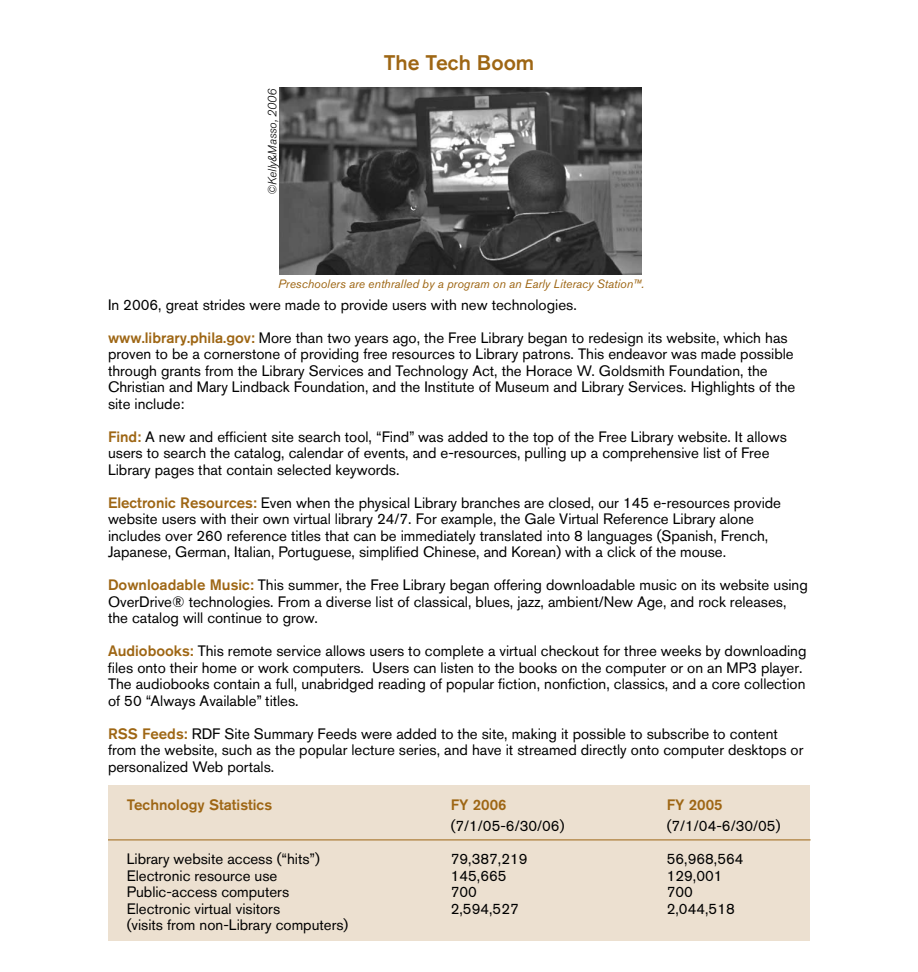
<style>
.page{position:relative;width:918px;height:972px;background:#fff}
.page>*{position:absolute;margin:0;border:0;box-sizing:border-box;transform-origin:0 0}
.t1{font:500 21px "Akzidenz Grotesk BQ";color:#9e6614}
.t2{font:15px/16.5px "Akzidenz Grotesk BQ";color:#000}
.t3{font:500 15px "Akzidenz Grotesk BQ";color:#9e6614}
.t4{font:italic 12px "Akzidenz Grotesk BQ";color:#9e6614}
.t5{font:italic 300 12px "Akzidenz Grotesk BQ";color:#000}
.s1{font-weight:500;color:#9e6614}
</style>
<div class="page">
<img style="left:280px;top:87px;width:361px;height:187px">
<div style="left:108px;top:785px;width:702px;height:155px;background:#ece0d0"></div>
<hr style="left:108px;top:840px;width:703px;height:1px;background:#9e6614">
<p class="t5" style="left:266px;top:195px;width:108px;rotate:-90deg">©Kelly&amp;Masso, 2006</p>
<h1 class="t1" style="left:384px;top:50px;width:152px">The Tech Boom</h1>
<p class="t4" style="left:278px;top:277px;width:368px">Preschoolers are enthralled by a program on an Early Literacy Station™.</p>
<p class="t2" style="left:108px;top:296px;width:470px">In 2006, great strides were made to provide users with new technologies.</p>
<p class="t2" style="left:108px;top:329px;width:689px"><span class="s1">www.library.phila.gov:</span> More than two years ago, the Free Library began to redesign its website, which has proven to be a cornerstone of providing free resources to Library patrons. This endeavor was made possible through grants from the Library Services and Technology Act, the Horace W. Goldsmith Foundation, the Christian and Mary Lindback Foundation, and the Institute of Museum and Library Services. Highlights of the site include:</p>
<p class="t2" style="left:108px;top:428px;width:680px"><span class="s1">Find:</span> A new and efficient site search tool, “Find” was added to the top of the Free Library website. It allows users to search the catalog, calendar of events, and e-resources, pulling up a comprehensive list of Free<br>Library pages that contain selected keywords.</p>
<p class="t2" style="left:108px;top:494px;width:675px"><span class="s1">Electronic Resources:</span> Even when the physical Library branches are closed, our 145 e-resources provide website users with their own virtual library 24/7. For example, the Gale Virtual Reference Library alone includes over 260 reference titles that can be immediately translated into 8 languages (Spanish, French, Japanese, German, Italian, Portuguese, simplified Chinese, and Korean) with a click of the mouse.</p>
<p class="t2" style="left:108px;top:577px;width:701px"><span class="s1">Downloadable Music:</span> This summer, the Free Library began offering downloadable music on its website using<br>OverDrive® technologies. From a diverse list of classical, blues, jazz, ambient/New Age, and rock releases, the catalog will continue to grow.</p>
<p class="t2" style="left:108px;top:643px;width:700px"><span class="s1">Audiobooks:</span> This remote service allows users to complete a virtual checkout for three weeks by downloading files onto their home or work computers. Users can listen to the books on the computer or on an MP3 player.<br>The audiobooks contain a full, unabridged reading of popular fiction, nonfiction, classics, and a core collection of 50 “Always Available” titles.</p>
<p class="t2" style="left:108px;top:725px;width:697px"><span class="s1">RSS Feeds:</span> RDF Site Summary Feeds were added to the site, making it possible to subscribe to content from the website, such as the popular lecture series, and have it streamed directly onto computer desktops or personalized Web portals.</p>
<p class="t3" style="left:127px;top:796px;width:147px">Technology Statistics</p>
<p class="t3" style="left:451px;top:796px;width:57px">FY 2006</p>
<p class="t3" style="left:667px;top:796px;width:57px">FY 2005</p>
<p class="t2" style="left:451px;top:817px;width:115px">(7/1/05-6/30/06)</p>
<p class="t2" style="left:667px;top:817px;width:115px">(7/1/04-6/30/05)</p>
<p class="t2" style="left:127px;top:850px;width:195px">Library website access (“hits”)</p>
<p class="t2" style="left:451px;top:850px;width:78px">79,387,219</p>
<p class="t2" style="left:667px;top:850px;width:78px">56,968,564</p>
<p class="t2" style="left:127px;top:867px;width:152px">Electronic resource use</p>
<p class="t2" style="left:451px;top:867px;width:57px">145,665</p>
<p class="t2" style="left:667px;top:867px;width:57px">129,001</p>
<p class="t2" style="left:127px;top:883px;width:164px">Public-access computers</p>
<p class="t2" style="left:451px;top:883px;width:28px">700</p>
<p class="t2" style="left:667px;top:883px;width:28px">700</p>
<p class="t2" style="left:127px;top:900px;width:155px">Electronic virtual visitors</p>
<p class="t2" style="left:451px;top:900px;width:70px">2,594,527</p>
<p class="t2" style="left:667px;top:900px;width:70px">2,044,518</p>
<p class="t2" style="left:127px;top:916px;width:223px">(visits from non-Library computers)</p>
</div>
